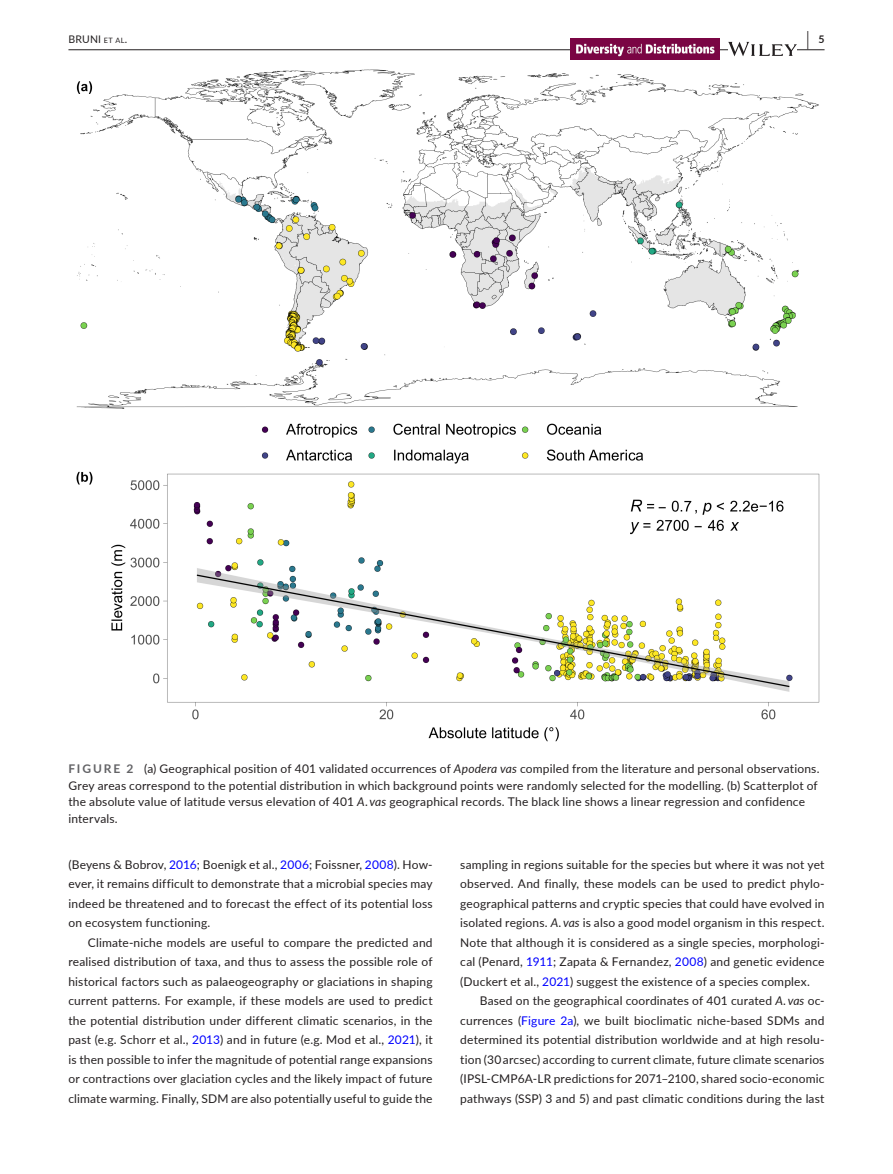
<style>
.page{position:relative;width:893px;height:1174px;background:#fff}
.page>*{position:absolute;margin:0;border:0;box-sizing:border-box;transform-origin:0 0}
.t1{font:700 19.5px "Lato";color:#231f20;scale:.43 1}
.t2{font:12px/19.5px "Lato";letter-spacing:.015em;color:#231f20;text-align:justify}
.t3{font:10.5px "Lato";letter-spacing:.02em;color:#231f20}
.s1{font-size:7.35px}
.s2{font-weight:700;color:#636366}
.s3{font-style:italic}
.s4{color:#00f}
</style>
<div class="page">
<hr style="left:68px;top:49px;width:756px;height:1px;background:#231f20">
<img style="left:571px;top:39px;width:149px;height:20px">
<svg style="left:728px;top:42px;width:69px;height:14px"></svg>
<img style="left:76px;top:69px;width:743px;height:672px">
<p class="t3" style="left:68px;top:31px;width:60px">BRUNI <span class="s1">et al</span>.</p>
<h1 class="t1" style="left:807px;top:25px;width:43px">| <sup>5</sup></h1>
<p class="t2" style="left:68px;top:760px;width:753px;line-height:16.5px;text-align:left"><span class="s2">FIGURE 2</span> (a) Geographical position of 401 validated occurrences of <span class="s3">Apodera vas</span> compiled from the literature and personal observations.<br>Grey areas correspond to the potential distribution in which background points were randomly selected for the modelling. (b) Scatterplot of the absolute value of latitude versus elevation of 401 <span class="s3">A. vas</span> geographical records. The black line shows a linear regression and confidence intervals.</p>
<p class="t2" style="left:68px;top:854px;width:366px">(Beyens &amp; Bobrov, <span class="s4">2016</span>; Boenigk et al., <span class="s4">2006</span>; Foissner, <span class="s4">2008</span>). How&shy;ever, it remains difficult to demonstrate that a microbial species may indeed be threatened and to forecast the effect of its potential loss on ecosystem functioning.</p>
<p class="t2" style="left:68px;top:932px;width:366px;text-indent:20px">Climate-niche models are useful to compare the predicted and realised distribution of taxa, and thus to assess the possible role of historical factors such as palaeogeography or glaciations in shaping current patterns. For example, if these models are used to predict the potential distribution under different climatic scenarios, in the past (e.g. Schorr et al., <span class="s4">2013</span>) and in future (e.g. Mod et al., <span class="s4">2021</span>), it is then possible to infer the magnitude of potential range expansions or contractions over glaciation cycles and the likely impact of future climate warming. Finally, SDM are also potentially useful to guide the</p>
<p class="t2" style="left:460px;top:854px;width:366px">sampling in regions suitable for the species but where it was not yet observed. And finally, these models can be used to predict phylo&shy;geographical patterns and cryptic species that could have evolved in isolated regions. <span class="s3">A. vas</span> is also a good model organism in this respect.<br>Note that although it is considered as a single species, morphologi&shy;cal (Penard, <span class="s4">1911</span>; Zapata &amp; Fernandez, <span class="s4">2008</span>) and genetic evidence (Duckert et al., <span class="s4">2021</span>) suggest the existence of a species complex.</p>
<p class="t2" style="left:460px;top:990px;width:366px;text-indent:20px">Based on the geographical coordinates of 401 curated <span class="s3">A. vas</span> oc&shy;currences (<span class="s4">Figure 2a</span>), we built bioclimatic niche-based SDMs and determined its potential distribution worldwide and at high resolu&shy;tion (30 arcsec) according to current climate, future climate scenarios (IPSL-CMP6A-LR predictions for 2071–2100, shared socio-economic pathways (SSP) 3 and 5) and past climatic conditions during the last</p>
</div>
